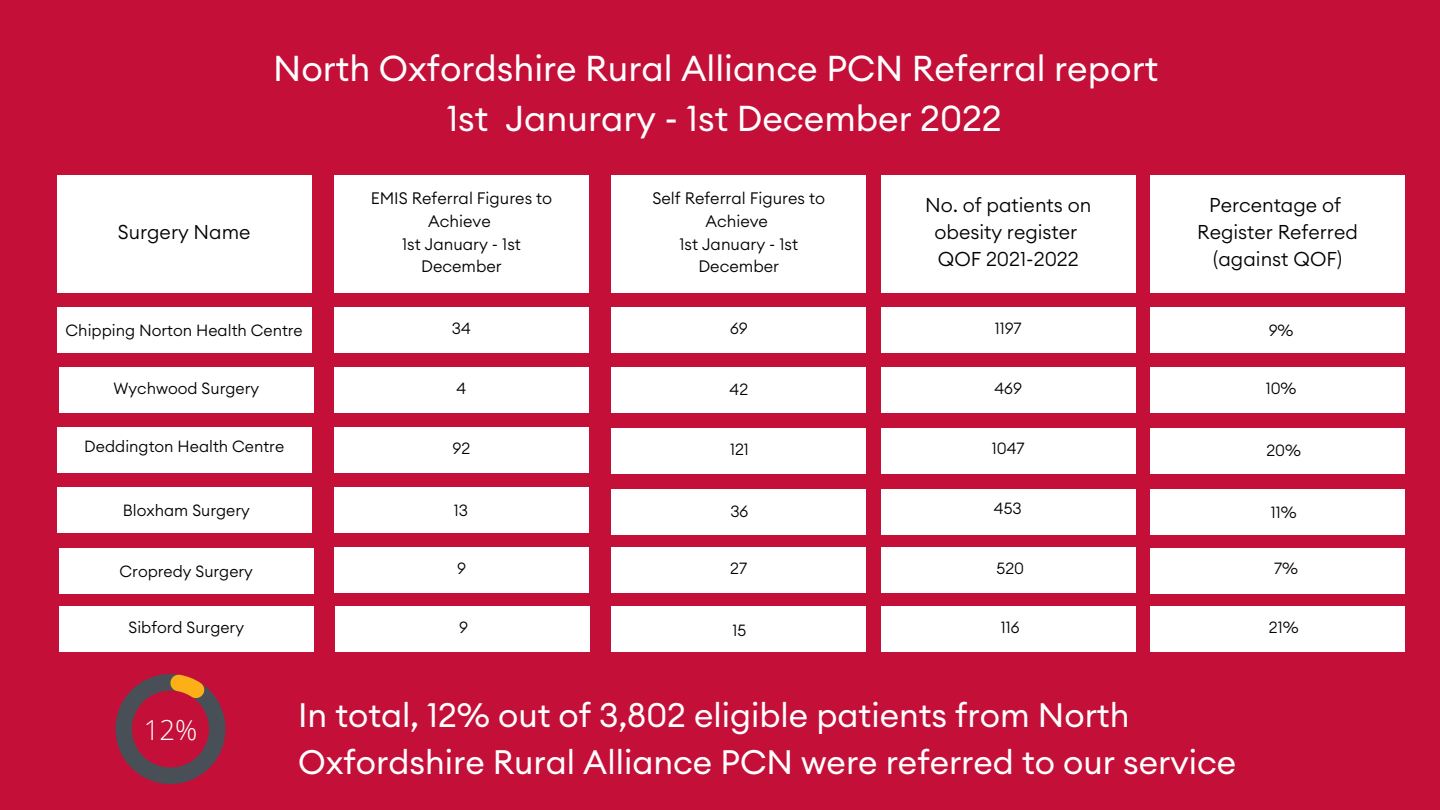
<style>
.page{position:relative;width:1440px;height:810px;background:#c40f39}
.page>*{position:absolute;margin:0;border:0;box-sizing:border-box;transform-origin:0 0}
.t1{font:35.5px/49.5px "Euclid Circular A";color:#fefefe;text-align:center}
.t2{font:33.5px/46.5px "Euclid Circular A";color:#fff}
.t3{font:300 27.5px "Open Sans";color:#fff}
.t4{font:300 19.8px/27.4px "Euclid Circular A";color:#000;text-align:center}
.t5{font:300 16.4px/22.8px "Euclid Circular A";color:#000;text-align:center}
.t6{font:300 16px "Euclid Circular A";color:#000}
</style>
<div class="page">
<div style="left:611px;top:175px;width:255px;height:118px;background:#fff"></div>
<div style="left:881px;top:175px;width:255px;height:118px;background:#fff"></div>
<div style="left:1150px;top:175px;width:255px;height:118px;background:#fff"></div>
<div style="left:334px;top:175px;width:255px;height:118px;background:#fff"></div>
<div style="left:57px;top:175px;width:255px;height:118px;background:#fff"></div>
<svg style="left:115px;top:674px;width:110px;height:110px"></svg>
<div style="left:611px;top:428px;width:255px;height:46px;background:#fff"></div>
<div style="left:611px;top:367px;width:255px;height:46px;background:#fff"></div>
<div style="left:611px;top:307px;width:255px;height:46px;background:#fff"></div>
<div style="left:881px;top:489px;width:255px;height:46px;background:#fff"></div>
<div style="left:881px;top:428px;width:255px;height:46px;background:#fff"></div>
<div style="left:881px;top:367px;width:255px;height:46px;background:#fff"></div>
<div style="left:881px;top:307px;width:255px;height:46px;background:#fff"></div>
<div style="left:1150px;top:489px;width:255px;height:46px;background:#fff"></div>
<div style="left:1150px;top:428px;width:255px;height:46px;background:#fff"></div>
<div style="left:1150px;top:367px;width:255px;height:46px;background:#fff"></div>
<div style="left:1150px;top:307px;width:255px;height:46px;background:#fff"></div>
<div style="left:57px;top:427px;width:255px;height:46px;background:#fff"></div>
<div style="left:57px;top:487px;width:255px;height:46px;background:#fff"></div>
<div style="left:334px;top:487px;width:255px;height:46px;background:#fff"></div>
<div style="left:334px;top:427px;width:255px;height:46px;background:#fff"></div>
<div style="left:334px;top:367px;width:255px;height:46px;background:#fff"></div>
<div style="left:334px;top:307px;width:255px;height:46px;background:#fff"></div>
<div style="left:611px;top:489px;width:255px;height:46px;background:#fff"></div>
<div style="left:57px;top:307px;width:255px;height:46px;background:#fff"></div>
<div style="left:59px;top:367px;width:255px;height:46px;background:#fff"></div>
<div style="left:59px;top:548px;width:255px;height:46px;background:#fff"></div>
<div style="left:59px;top:606px;width:255px;height:46px;background:#fff"></div>
<div style="left:334px;top:548px;width:255px;height:45px;background:#fff"></div>
<div style="left:335px;top:606px;width:255px;height:46px;background:#fff"></div>
<div style="left:611px;top:548px;width:255px;height:45px;background:#fff"></div>
<div style="left:611px;top:606px;width:255px;height:46px;background:#fff"></div>
<div style="left:881px;top:548px;width:255px;height:45px;background:#fff"></div>
<div style="left:881px;top:606px;width:255px;height:46px;background:#fff"></div>
<div style="left:1150px;top:548px;width:255px;height:46px;background:#fff"></div>
<div style="left:1150px;top:606px;width:255px;height:46px;background:#fff"></div>
<p class="t4" style="left:118px;top:219px;width:134px">Surgery Name</p>
<h1 class="t1" style="left:273px;top:46px;width:887px">North Oxfordshire Rural Alliance PCN Referral report<br>1st Janurary - 1st December 2022</h1>
<p class="t5" style="left:371px;top:188px;width:183px">EMIS Referral Figures to<br>Achieve<br>1st January - 1st<br>December</p>
<p class="t5" style="left:652px;top:188px;width:174px">Self Referral Figures to<br>Achieve<br>1st January - 1st<br>December</p>
<p class="t4" style="left:925px;top:192px;width:168px">No. of patients on obesity register<br>QOF 2021-2022</p>
<p class="t4" style="left:1197px;top:192px;width:162px">Percentage of<br>Register Referred (against QOF)</p>
<p class="t6" style="left:66px;top:323px;width:239px">Chipping Norton Health Centre</p>
<p class="t6" style="left:452px;top:321px;width:21px">34</p>
<p class="t6" style="left:730px;top:321px;width:19px">69</p>
<p class="t6" style="left:995px;top:321px;width:28px">1197</p>
<p class="t6" style="left:1269px;top:323px;width:26px">9%</p>
<p class="t6" style="left:114px;top:381px;width:147px">Wychwood Surgery</p>
<p class="t6" style="left:457px;top:381px;width:11px">4</p>
<p class="t6" style="left:730px;top:382px;width:20px">42</p>
<p class="t6" style="left:994px;top:381px;width:29px">469</p>
<p class="t6" style="left:1266px;top:381px;width:32px">10%</p>
<p class="t6" style="left:84px;top:439px;width:201px">Deddington Health Centre</p>
<p class="t6" style="left:453px;top:441px;width:19px">92</p>
<p class="t6" style="left:730px;top:442px;width:20px">121</p>
<p class="t6" style="left:992px;top:441px;width:34px">1047</p>
<p class="t6" style="left:1266px;top:443px;width:36px">20%</p>
<p class="t6" style="left:123px;top:503px;width:128px">Bloxham Surgery</p>
<p class="t6" style="left:454px;top:503px;width:16px">13</p>
<p class="t6" style="left:730px;top:504px;width:20px">36</p>
<p class="t6" style="left:994px;top:502px;width:29px">453</p>
<p class="t6" style="left:1271px;top:505px;width:27px">11%</p>
<p class="t6" style="left:120px;top:565px;width:135px">Cropredy Surgery</p>
<p class="t6" style="left:129px;top:620px;width:117px">Sibford Surgery</p>
<p class="t6" style="left:457px;top:562px;width:10px">9</p>
<p class="t6" style="left:459px;top:620px;width:10px">9</p>
<p class="t6" style="left:730px;top:562px;width:18px">27</p>
<p class="t6" style="left:733px;top:623px;width:15px">15</p>
<p class="t6" style="left:997px;top:561px;width:29px">520</p>
<p class="t6" style="left:1001px;top:620px;width:20px">116</p>
<p class="t6" style="left:1274px;top:562px;width:25px">7%</p>
<p class="t6" style="left:1269px;top:620px;width:31px">21%</p>
<h3 class="t3" style="left:144px;top:710px;width:55px">12%</h3>
<h2 class="t2" style="left:298px;top:694px;width:940px">In total, 12% out of 3,802 eligible patients from North<br>Oxfordshire Rural Alliance PCN were referred to our service</h2>
</div>
